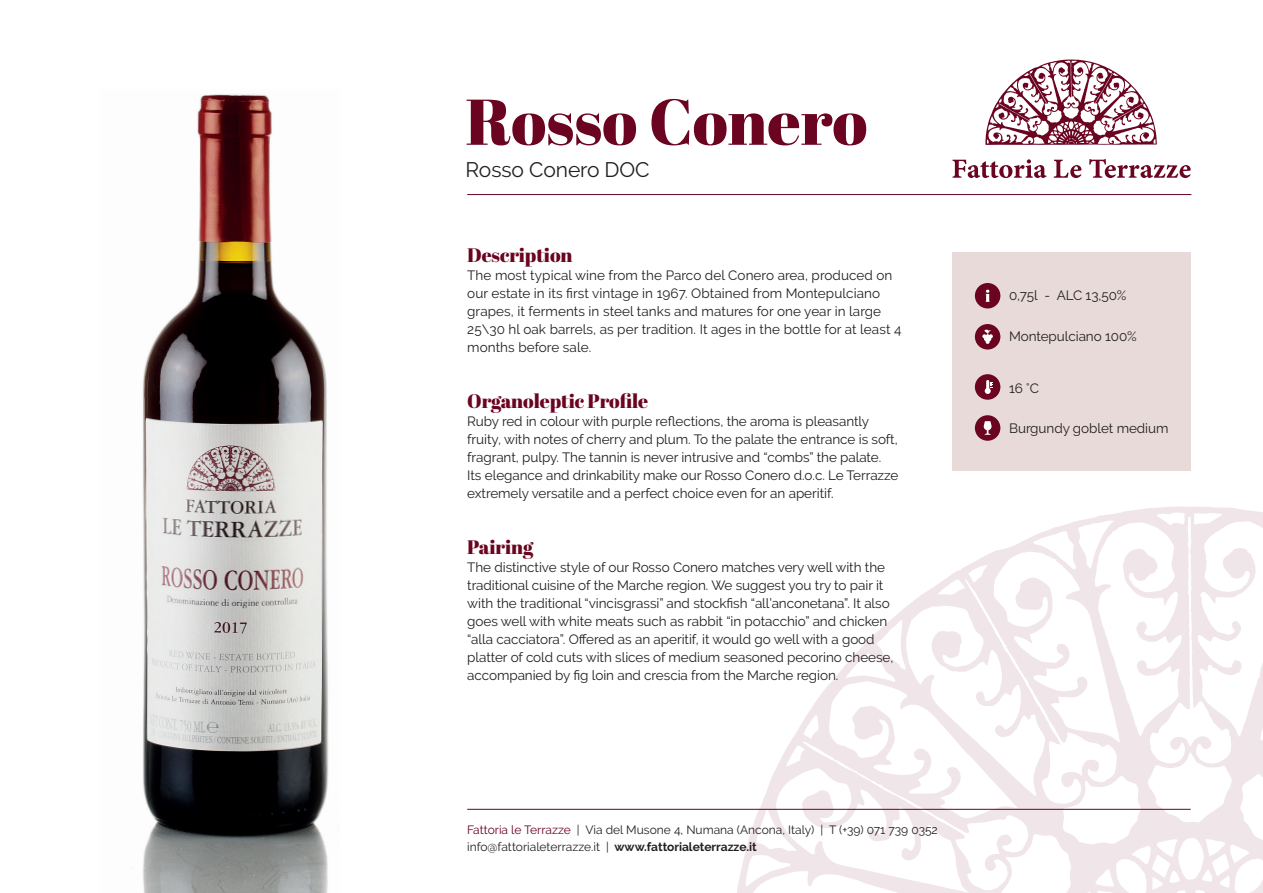
<style>
.page{position:relative;width:1263px;height:893px;background:#fff}
.page>*{position:absolute;margin:0;border:0;box-sizing:border-box;transform-origin:0 0}
.t1{font:64.5px "Abril Fatface";color:#6a0420}
.t2{font:21px "Raleway";letter-spacing:-.005em;color:#231f20}
.t3{font:19.5px "Abril Fatface";letter-spacing:-.005em;color:#6a0420}
.t4{font:13.5px/18px "Raleway";letter-spacing:-.005em;color:#231f20}
.t5{font:12px/16.5px "Raleway";color:#231f20}
.s1{color:#6a0420}
.s2{font-weight:700}
</style>
<div class="page">
<img style="left:142px;top:94px;width:187px;height:799px">
<hr style="left:467px;top:194px;width:724px;height:1px;background:#6a0420">
<hr style="left:467px;top:809px;width:724px;height:1px;background:#6a0420">
<div style="left:952px;top:253px;width:239px;height:218px;background:#e8dad8"></div>
<svg style="left:985px;top:60px;width:172px;height:85px"></svg>
<svg style="left:952px;top:159px;width:94px;height:19px"></svg>
<svg style="left:1054px;top:160px;width:27px;height:18px"></svg>
<svg style="left:1089px;top:159px;width:102px;height:19px"></svg>
<div style="left:975px;top:283px;width:25px;height:25px;background:#6a0420;border-radius:50%"></div>
<svg style="left:985px;top:290px;width:5px;height:12px"></svg>
<div style="left:975px;top:374px;width:25px;height:26px;background:#6a0420;border-radius:50%"></div>
<svg style="left:985px;top:380px;width:8px;height:14px"></svg>
<div style="left:975px;top:415px;width:25px;height:26px;background:#6a0420;border-radius:50%"></div>
<svg style="left:984px;top:421px;width:7px;height:14px"></svg>
<div style="left:975px;top:324px;width:25px;height:26px;background:#6a0420;border-radius:50%"></div>
<svg style="left:982px;top:329px;width:11px;height:15px"></svg>
<svg style="left:732px;top:506px;width:531px;height:387px"></svg>
<h1 class="t1" style="left:466px;top:77px;width:403px">Rosso Conero</h1>
<h2 class="t2" style="left:466px;top:157px;width:185px">Rosso Conero DOC</h2>
<h3 class="t3" style="left:467px;top:241px;width:107px">Description</h3>
<p class="t4" style="left:467px;top:266px;width:436px">The most typical wine from the Parco del Conero area, produced on our estate in its first vintage in 1967. Obtained from Montepulciano grapes, it ferments in steel tanks and matures for one year in large 25\30 hl oak barrels, as per tradition. It ages in the bottle for at least 4 months before sale.</p>
<h3 class="t3" style="left:467px;top:387px;width:183px">Organoleptic Profile</h3>
<p class="t4" style="left:467px;top:412px;width:433px">Ruby red in colour with purple reflections, the aroma is pleasantly fruity, with notes of cherry and plum. To the palate the entrance is soft, fragrant, pulpy. The tannin is never intrusive and “combs” the palate.<br>Its elegance and drinkability make our Rosso Conero d.o.c. Le Terrazze extremely versatile and a perfect choice even for an aperitif.</p>
<h3 class="t3" style="left:467px;top:533px;width:68px">Pairing</h3>
<p class="t4" style="left:467px;top:558px;width:428px">The distinctive style of our Rosso Conero matches very well with the traditional cuisine of the Marche region. We suggest you try to pair it with the traditional “vincisgrassi” and stockfish “all’anconetana”. It also goes well with white meats such as rabbit “in potacchio” and chicken “alla cacciatora”. Offered as an aperitif, it would go well with a good platter of cold cuts with slices of medium seasoned pecorino cheese, accompanied by fig loin and crescia from the Marche region.</p>
<p class="t5" style="left:467px;top:822px;width:472px"><span class="s1">Fattoria le Terrazze</span> | Via del Musone 4, Numana (Ancona, Italy) | T (+39) 071 739 0352 info@fattorialeterrazze.it | <span class="s2">www.fattorialeterrazze.it</span></p>
<p class="t4" style="left:1009px;top:286px;width:119px">0,75l - ALC 13,50%</p>
<p class="t4" style="left:1009px;top:327px;width:129px">Montepulciano 100%</p>
<p class="t4" style="left:1009px;top:379px;width:31px">16 °C</p>
<p class="t4" style="left:1009px;top:419px;width:161px">Burgundy goblet medium</p>
</div>
